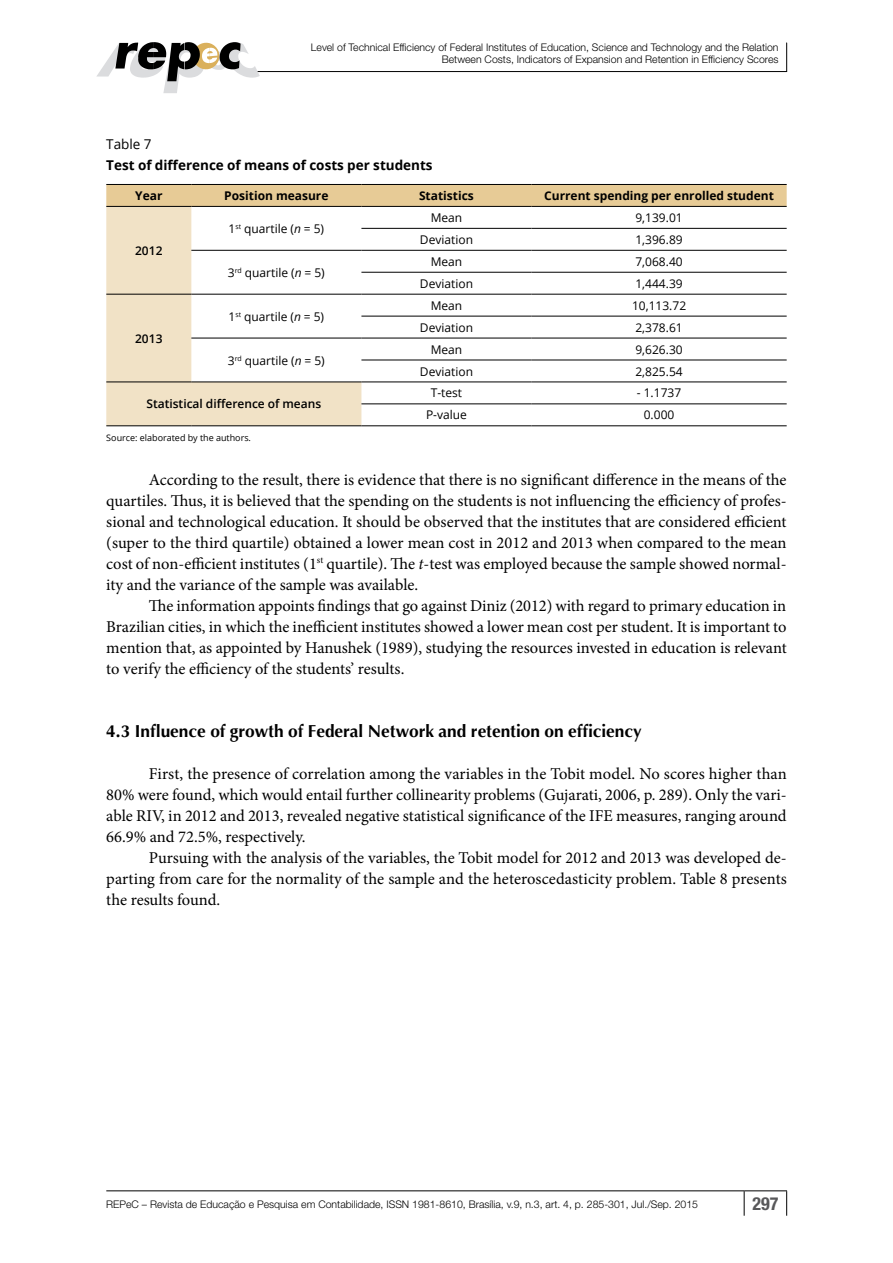
<style>
.page{position:relative;width:893px;height:1263px;background:#fff}
.page>*{position:absolute;margin:0;border:0;box-sizing:border-box;transform-origin:0 0}
.t1{font:700 condensed 18px "Helvetica Neue LT Std";color:#58585a}
.miolo_SUBTITULO{font:700 17.25px "Optima";color:#000}
.texto_GERAL{font:16.5px/21px "Minion Pro";color:#000;text-align:justify}
.box_TIT_TAB{font:700 13.5px/21px "Open Sans";color:#000}
.box_TEXTO{font:12px "Open Sans";color:#000}
.box_KBCA{font:700 12px "Open Sans";color:#000}
.box_TEXTO-2{font:600 12px "Open Sans";color:#000}
.t2{font:300 10.5px/12px "Helvetica Neue LT Std";color:#000;text-align:right}
.box_FONTE{font:9px "Open Sans";color:#000}
.s1{font-weight:400}
.s2{font-style:italic}
</style>
<div class="page">
<hr style="left:106px;top:1190px;width:638px;height:1px;background:#000">
<hr style="left:744px;top:1190px;width:43px;height:1px;background:#000">
<svg style="left:744px;top:1191px;width:1px;height:25px"></svg>
<svg style="left:786px;top:1191px;width:1px;height:25px"></svg>
<hr style="left:254px;top:71px;width:533px;height:1px;background:#000">
<svg style="left:786px;top:43px;width:1px;height:28px"></svg>
<svg style="left:97px;top:42px;width:163px;height:51px"></svg>
<div style="left:106px;top:185px;width:681px;height:21px;background:#e7cb96"></div>
<svg style="left:106px;top:207px;width:255px;height:218px"></svg>
<hr style="left:361px;top:228px;width:170px;height:1px;background:#000">
<hr style="left:531px;top:228px;width:256px;height:1px;background:#000">
<hr style="left:191px;top:250px;width:170px;height:1px;background:#000">
<hr style="left:361px;top:250px;width:170px;height:1px;background:#000">
<hr style="left:531px;top:250px;width:256px;height:1px;background:#000">
<hr style="left:361px;top:272px;width:170px;height:1px;background:#000">
<hr style="left:531px;top:272px;width:256px;height:1px;background:#000">
<hr style="left:106px;top:294px;width:85px;height:1px;background:#000">
<hr style="left:191px;top:294px;width:170px;height:1px;background:#000">
<hr style="left:361px;top:294px;width:170px;height:1px;background:#000">
<hr style="left:531px;top:294px;width:256px;height:1px;background:#000">
<hr style="left:361px;top:316px;width:170px;height:1px;background:#000">
<hr style="left:531px;top:316px;width:256px;height:1px;background:#000">
<hr style="left:191px;top:338px;width:170px;height:1px;background:#000">
<hr style="left:361px;top:338px;width:170px;height:1px;background:#000">
<hr style="left:531px;top:338px;width:256px;height:1px;background:#000">
<hr style="left:361px;top:360px;width:170px;height:1px;background:#000">
<hr style="left:531px;top:360px;width:256px;height:1px;background:#000">
<hr style="left:106px;top:382px;width:85px;height:1px;background:#000">
<hr style="left:191px;top:382px;width:170px;height:1px;background:#000">
<hr style="left:361px;top:382px;width:170px;height:1px;background:#000">
<hr style="left:531px;top:382px;width:256px;height:1px;background:#000">
<hr style="left:361px;top:403px;width:170px;height:1px;background:#000">
<hr style="left:531px;top:403px;width:256px;height:1px;background:#000">
<hr style="left:361px;top:425px;width:170px;height:1px;background:#000">
<hr style="left:531px;top:425px;width:256px;height:1px;background:#000">
<hr style="left:106px;top:184px;width:85px;height:1px;background:#000">
<hr style="left:191px;top:184px;width:170px;height:1px;background:#000">
<hr style="left:361px;top:184px;width:170px;height:1px;background:#000">
<hr style="left:531px;top:184px;width:256px;height:1px;background:#000">
<hr style="left:191px;top:206px;width:170px;height:1px;background:#000">
<hr style="left:361px;top:206px;width:170px;height:1px;background:#000">
<hr style="left:531px;top:206px;width:256px;height:1px;background:#000">
<hr style="left:106px;top:206px;width:85px;height:1px;background:#000">
<hr style="left:106px;top:425px;width:85px;height:1px;background:#000">
<hr style="left:191px;top:425px;width:170px;height:1px;background:#000">
<p class="t2" style="left:311px;top:41px;width:469px">Level of Technical Efficiency of Federal Institutes of Education, Science and Technology and the Relation<br>Between Costs, Indicators of Expansion and Retention in Efficiency Scores</p>
<p class="box_TIT_TAB" style="left:106px;top:133px;width:328px"><span class="s1">Table 7<br></span>Test of difference of means of costs per students</p>
<p class="box_KBCA" style="left:135px;top:187px;width:29px">Year</p>
<p class="box_KBCA" style="left:224px;top:187px;width:106px">Position measure</p>
<p class="box_KBCA" style="left:419px;top:187px;width:56px">Statistics</p>
<p class="box_KBCA" style="left:544px;top:187px;width:231px">Current spending per enrolled student</p>
<p class="box_TEXTO-2" style="left:135px;top:242px;width:29px">2012</p>
<p class="box_TEXTO-2" style="left:135px;top:330px;width:29px">2013</p>
<p class="box_TEXTO" style="left:229px;top:220px;width:97px">1<sup>st</sup> quartile (<span class="s2">n</span> = 5)</p>
<p class="box_TEXTO" style="left:228px;top:264px;width:98px">3<sup>rd</sup> quartile (<span class="s2">n</span> = 5)</p>
<p class="box_TEXTO" style="left:229px;top:308px;width:97px">1<sup>st</sup> quartile (<span class="s2">n</span> = 5)</p>
<p class="box_TEXTO" style="left:228px;top:352px;width:98px">3<sup>rd</sup> quartile (<span class="s2">n</span> = 5)</p>
<p class="box_TEXTO-2" style="left:146px;top:396px;width:176px">Statistical difference of means</p>
<p class="box_TEXTO" style="left:431px;top:209px;width:33px">Mean</p>
<p class="box_TEXTO" style="left:635px;top:209px;width:49px">9,139.01</p>
<p class="box_TEXTO" style="left:420px;top:231px;width:55px">Deviation</p>
<p class="box_TEXTO" style="left:635px;top:231px;width:49px">1,396.89</p>
<p class="box_TEXTO" style="left:431px;top:253px;width:33px">Mean</p>
<p class="box_TEXTO" style="left:635px;top:253px;width:49px">7,068.40</p>
<p class="box_TEXTO" style="left:420px;top:275px;width:55px">Deviation</p>
<p class="box_TEXTO" style="left:635px;top:275px;width:49px">1,444.39</p>
<p class="box_TEXTO" style="left:431px;top:297px;width:33px">Mean</p>
<p class="box_TEXTO" style="left:632px;top:297px;width:56px">10,113.72</p>
<p class="box_TEXTO" style="left:420px;top:319px;width:55px">Deviation</p>
<p class="box_TEXTO" style="left:635px;top:319px;width:49px">2,378.61</p>
<p class="box_TEXTO" style="left:431px;top:341px;width:33px">Mean</p>
<p class="box_TEXTO" style="left:635px;top:341px;width:49px">9,626.30</p>
<p class="box_TEXTO" style="left:420px;top:363px;width:55px">Deviation</p>
<p class="box_TEXTO" style="left:635px;top:363px;width:49px">2,825.54</p>
<p class="box_TEXTO" style="left:431px;top:385px;width:33px">T-test</p>
<p class="box_TEXTO" style="left:637px;top:385px;width:46px">- 1.1737</p>
<p class="box_TEXTO" style="left:426px;top:407px;width:42px">P-value</p>
<p class="box_TEXTO" style="left:644px;top:407px;width:32px">0.000</p>
<p class="box_FONTE" style="left:106px;top:431px;width:146px">Source: elaborated by the authors.</p>
<p class="texto_GERAL" style="left:106px;top:469px;width:682px;text-indent:43px">According to the result, there is evidence that there is no significant difference in the means of the quartiles. Thus, it is believed that the spending on the students is not influencing the efficiency of profes&shy;sional and technological education. It should be observed that the institutes that are considered efficient (super to the third quartile) obtained a lower mean cost in 2012 and 2013 when compared to the mean cost of non-efficient institutes (1<sup>st</sup> quartile). The <span class="s2">t</span>-test was employed because the sample showed normal&shy;ity and the variance of the sample was available.</p>
<p class="texto_GERAL" style="left:106px;top:595px;width:682px;text-indent:43px">The information appoints findings that go against Diniz (2012) with regard to primary education in Brazilian cities, in which the inefficient institutes showed a lower mean cost per student. It is important to mention that, as appointed by Hanushek (1989), studying the resources invested in education is relevant to verify the efficiency of the students’ results.</p>
<p class="miolo_SUBTITULO" style="left:106px;top:720px;width:537px">4.3 Influence of growth of Federal Network and retention on efficiency</p>
<p class="texto_GERAL" style="left:106px;top:763px;width:682px;text-indent:43px">First, the presence of correlation among the variables in the Tobit model. No scores higher than 80% were found, which would entail further collinearity problems (Gujarati, 2006, p. 289). Only the vari&shy;able RIV, in 2012 and 2013, revealed negative statistical significance of the IFE measures, ranging around 66.9% and 72.5%, respectively.</p>
<p class="texto_GERAL" style="left:106px;top:847px;width:682px;text-indent:43px">Pursuing with the analysis of the variables, the Tobit model for 2012 and 2013 was developed de&shy;parting from care for the normality of the sample and the heteroscedasticity problem. Table 8 presents the results found.</p>
<p class="t2" style="left:106px;top:1198px;width:593px">REPeC – Revista de Educação e Pesquisa em Contabilidade, ISSN 1981-8610, Brasília, v.9, n.3, art. 4, p. 285-301, Jul./Sep. 2015</p>
<p class="t1" style="left:752px;top:1192px;width:27px">297</p>
</div>
